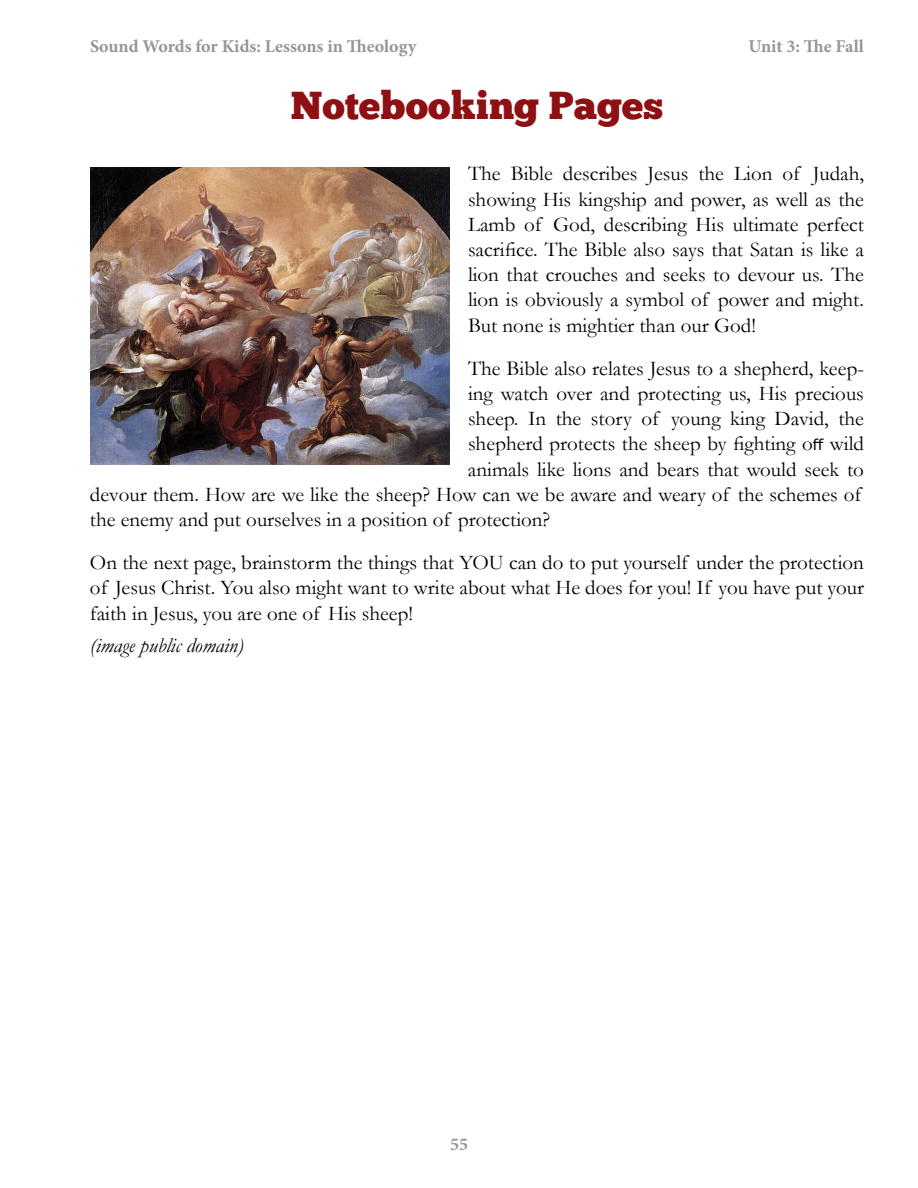
<style>
.page{position:relative;width:918px;height:1188px;background:#fff}
.page>*{position:absolute;margin:0;border:0;box-sizing:border-box;transform-origin:0 0}
.t1{font:39px "Chunk Five";color:#8e1013}
.t2{font:21px/25.2px "Garamond";color:#000;text-align:justify}
.t3{font:italic 21px "Garamond";color:#000}
.t4{font:700 18px "Minion Pro";color:#939598}
.s1{font-family:"Verdana";font-size:15px}
</style>
<div class="page">
<img style="left:90px;top:167px;width:360px;height:297px">
<p class="t4" style="left:90px;top:33px;width:328px">Sound Words for Kids: Lessons in Theology</p>
<p class="t4" style="left:748px;top:33px;width:117px">Unit 3: The Fall</p>
<h1 class="t1" style="left:291px;top:82px;width:374px">Notebooking Pages</h1>
<p class="t2" style="left:468px;top:162px;width:398px">The Bible describes Jesus the Lion of Judah, showing His kingship and power, as well as the Lamb of God, describing His ultimate perfect sacrifice. The Bible also says that Satan is like a lion that crouches and seeks to devour us. The lion is obviously a symbol of power and might.<br>But none is mightier than our God!</p>
<p class="t2" style="left:468px;top:356px;width:398px">The Bible also relates Jesus to a shepherd, keep-</p>
<p class="t2" style="left:468px;top:381px;width:397px">ing watch over and protecting us, His precious</p>
<p class="t2" style="left:468px;top:406px;width:398px">sheep. In the story of young king David, the</p>
<p class="t2" style="left:468px;top:432px;width:398px">shepherd protects the sheep by fighting o<span class="s1">ff</span> wild</p>
<p class="t2" style="left:468px;top:457px;width:398px">animals like lions and bears that would seek to</p>
<p class="t2" style="left:90px;top:482px;width:773px">devour them. How are we like the sheep? How can we be aware and weary of the schemes of</p>
<p class="t2" style="left:90px;top:507px;width:462px">the enemy and put ourselves in a position of protection?</p>
<p class="t2" style="left:90px;top:550px;width:776px">On the next page, brainstorm the things that YOU can do to put yourself under the protection of Jesus Christ. You also might want to write about what He does for you! If you have put your faith in Jesus, you are one of His sheep!</p>
<p class="t3" style="left:90px;top:634px;width:155px">(image public domain)</p>
<p class="t4" style="left:450px;top:1131px;width:19px">55</p>
</div>
